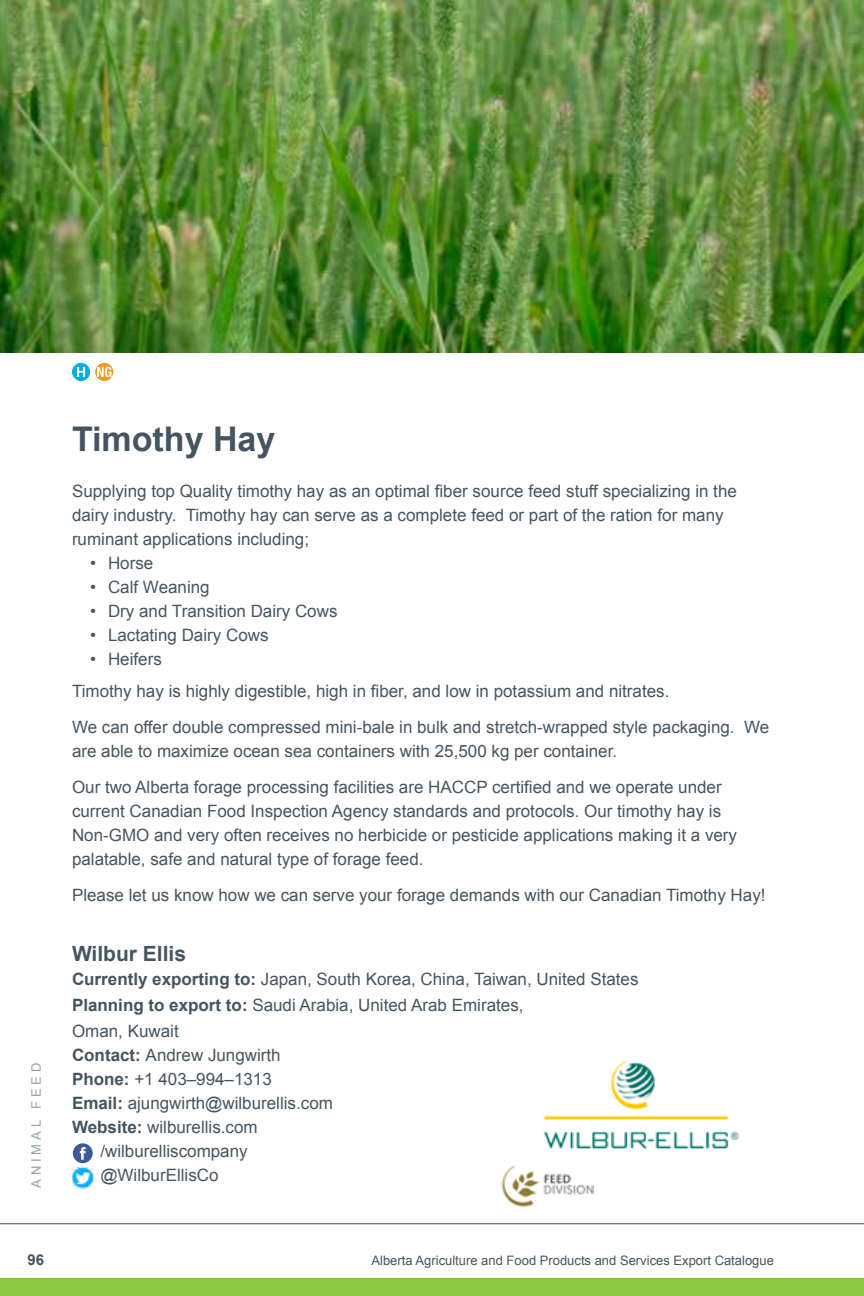
<style>
.page{position:relative;width:864px;height:1296px;background:#fff}
.page>*{position:absolute;margin:0;border:0;box-sizing:border-box;transform-origin:0 0}
.t1{font:700 34px "Arial";color:#455560}
.t2{font:700 21px "Arial";color:#455560}
.t3{font:17px/24px "Arial";color:#455560}
.t4{font:700 15px "Arial";color:#455560}
.t5{font:13px "Arial";color:#455560}
.t6{font:13px "Arial";letter-spacing:.3em;color:#95a2ac}
.s1{font-weight:700}
</style>
<div class="page">
<hr style="left:0;top:1223px;width:864px;height:1px;background:#455560">
<div style="left:0;top:1278px;width:864px;height:18px;background:#8dc63f"></div>
<img style="left:501px;top:1060px;width:239px;height:148px">
<img style="left:0;top:0;width:864px;height:353px">
<svg style="left:72px;top:363px;width:18px;height:18px"></svg>
<svg style="left:77px;top:367px;width:8px;height:10px"></svg>
<svg style="left:95px;top:363px;width:18px;height:18px"></svg>
<svg style="left:97px;top:367px;width:15px;height:10px"></svg>
<div style="left:73px;top:1143px;width:20px;height:20px;background:#3d5b9a;border-radius:50%"></div>
<svg style="left:80px;top:1147px;width:6px;height:13px"></svg>
<img style="left:72px;top:1166px;width:22px;height:22px">
<p class="t6" style="left:28px;top:1188px;width:127px;rotate:-90deg">ANIMAL FEED</p>
<h1 class="t1" style="left:72px;top:416px;width:205px">Timothy Hay</h1>
<p class="t3" style="left:72px;top:479px;width:666px">Supplying top Quality timothy hay as an optimal fiber source feed stuff specializing in the dairy industry. Timothy hay can serve as a complete feed or part of the ration for many ruminant applications including;</p>
<p class="t3" style="left:90px;top:551px;width:65px">• Horse</p>
<p class="t3" style="left:90px;top:575px;width:121px">• Calf Weaning</p>
<p class="t3" style="left:90px;top:599px;width:249px">• Dry and Transition Dairy Cows</p>
<p class="t3" style="left:90px;top:623px;width:180px">• Lactating Dairy Cows</p>
<p class="t3" style="left:72px;top:643px;width:599px;line-height:32px;text-indent:18px">• Heifers<br>Timothy hay is highly digestible, high in fiber, and low in potassium and nitrates.</p>
<p class="t3" style="left:72px;top:715px;width:699px">We can offer double compressed mini-bale in bulk and stretch-wrapped style packaging. We are able to maximize ocean sea containers with 25,500 kg per container.</p>
<p class="t3" style="left:72px;top:775px;width:667px">Our two Alberta forage processing facilities are HACCP certified and we operate under current Canadian Food Inspection Agency standards and protocols. Our timothy hay is Non-GMO and very often receives no herbicide or pesticide applications making it a very palatable, safe and natural type of forage feed.</p>
<p class="t3" style="left:72px;top:883px;width:695px">Please let us know how we can serve your forage demands with our Canadian Timothy Hay!</p>
<p class="t2" style="left:72px;top:940px;width:116px">Wilbur Ellis</p>
<p class="t3" style="left:72px;top:966px;width:568px;line-height:26px"><span class="s1">Currently exporting to:</span> Japan, South Korea, China, Taiwan, United States<br><span class="s1">Planning to export to:</span> Saudi Arabia, United Arab Emirates,<br>Oman, Kuwait</p>
<p class="t3" style="left:72px;top:1043px;width:210px"><span class="s1">Contact:</span> Andrew Jungwirth</p>
<p class="t3" style="left:72px;top:1067px;width:201px"><span class="s1">Phone:</span> +1 403–994–1313</p>
<p class="t3" style="left:72px;top:1091px;width:262px"><span class="s1">Email:</span> ajungwirth@wilburellis.com</p>
<p class="t3" style="left:72px;top:1115px;width:187px"><span class="s1">Website:</span> wilburellis.com</p>
<p class="t3" style="left:100px;top:1139px;width:149px">/wilburelliscompany</p>
<p class="t3" style="left:100px;top:1163px;width:120px">@WilburEllisCo</p>
<p class="t4" style="left:28px;top:1250px;width:18px">96</p>
<p class="t5" style="left:371px;top:1252px;width:404px">Alberta Agriculture and Food Products and Services Export Catalogue</p>
</div>
